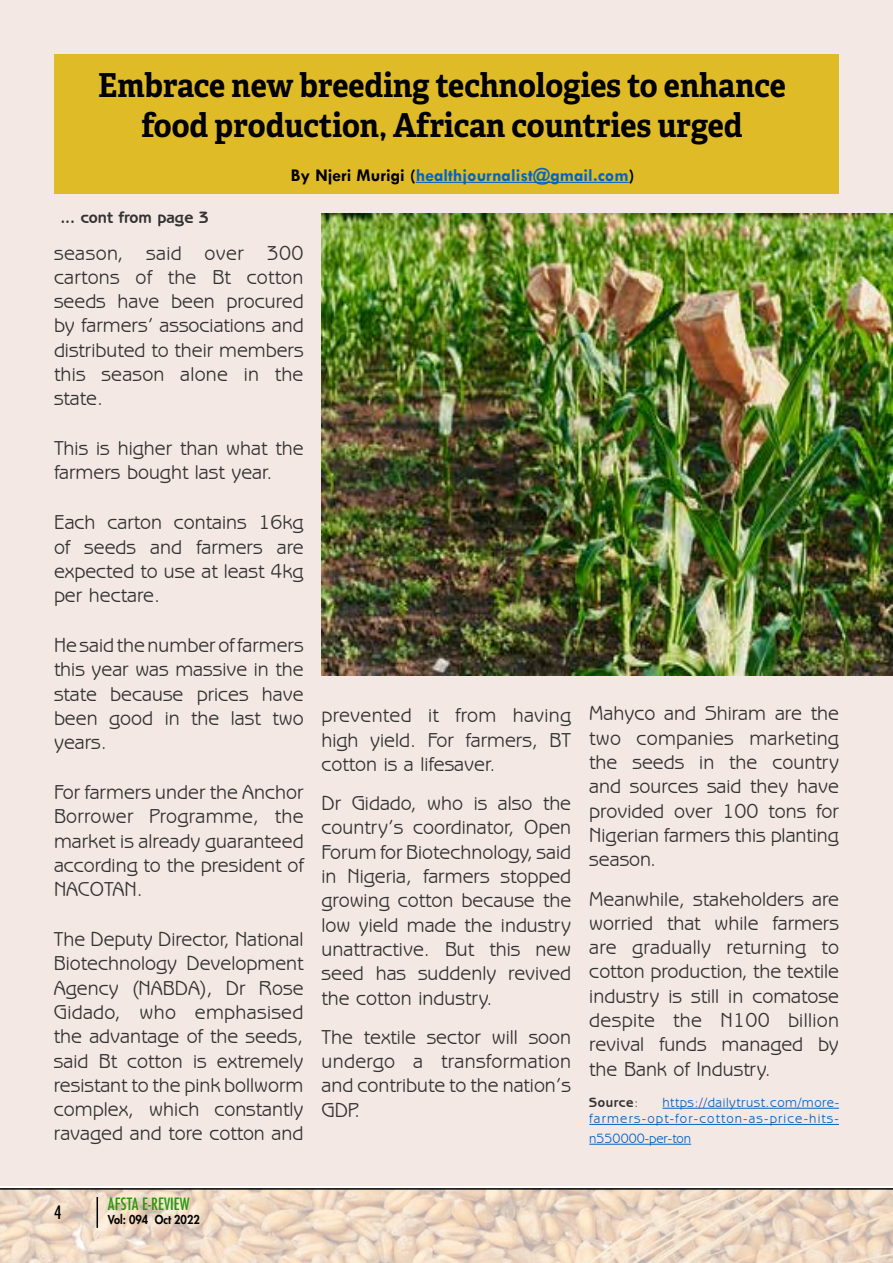
<style>
.page{position:relative;width:893px;height:1263px;background:#fff}
.page>*{position:absolute;margin:0;border:0;box-sizing:border-box;transform-origin:0 0}
.t1{font:700 33px/39.6px "Adelle";color:#000;text-align:center;scale:.93 1}
.t2{font:20.25px/24.3px "Benguiat Gothic IT Cby BT";color:#333;text-align:justify}
.t3{font:700 18px "Tw Cen";color:#0563c1}
.t4{font:500 condensed 18px "Futura";color:#000}
.t5{font:700 16.5px "Benguiat Gothic IT Cby BT";color:#333}
.t6{font:500 condensed 16.5px "Futura";color:#239a09}
.t7{font:13.5px/16.2px "Benguiat Gothic IT Cby BT";letter-spacing:.085em;color:#0563c1;text-align:right}
.t8{font:13.5px "Benguiat Gothic IT Cby BT";color:#0563c1}
.t9{font:700 13.5px "Benguiat Gothic IT Cby BT";letter-spacing:.04em;color:#333}
.t10{font:800 12px "Futura Std";color:#000;scale:.92 1}
.s1{color:#000}
.s2{font-weight:400}
</style>
<div class="page">
<img style="left:0;top:1190px;width:893px;height:73px">
<hr style="left:97px;top:1197px;width:1px;height:31px;background:#000">
<hr style="left:0;top:1188px;width:893px;height:2px;background:#000">
<div style="left:0;top:0;width:893px;height:1186px;background:#f4e8e4"></div>
<hr style="left:662px;top:1108px;width:177px;height:1px;background:#0563c1">
<hr style="left:589px;top:1124px;width:250px;height:1px;background:#0563c1">
<hr style="left:589px;top:1144px;width:102px;height:1px;background:#0563c1">
<div style="left:55px;top:54px;width:784px;height:140px;background:#dfbb27"></div>
<hr style="left:416px;top:182px;width:213px;height:1px;background:#0563c1">
<img style="left:322px;top:214px;width:571px;height:462px">
<h1 class="t1" style="left:98px;top:66px;width:741px">Embrace new breeding technologies to enhance food production, African countries urged</h1>
<p class="t3" style="left:291px;top:165px;width:345px"><span class="s1">By Njeri Murigi (</span>healthjournalist@gmail.com<span class="s1">)</span></p>
<p class="t5" style="left:60px;top:207px;width:150px">... cont from page 3</p>
<p class="t2" style="left:54px;top:240px;width:251px">season, said over 300 cartons of the Bt cotton seeds have been procured by farmers’ associations and distributed to their members this season alone in the state.</p>
<p class="t2" style="left:54px;top:436px;width:251px">This is higher than what the farmers bought last year.</p>
<p class="t2" style="left:54px;top:510px;width:251px">Each carton contains 16kg of seeds and farmers are expected to use at least 4kg per hectare.</p>
<p class="t2" style="left:54px;top:632px;width:251px">He said the number of farmers this year was massive in the state because prices have been good in the last two years.</p>
<p class="t2" style="left:54px;top:779px;width:251px">For farmers under the Anchor Borrower Programme, the market is already guaranteed according to the president of NACOTAN.</p>
<p class="t2" style="left:54px;top:926px;width:251px">The Deputy Director, National Biotechnology Development Agency (NABDA), Dr Rose Gidado, who emphasised the advantage of the seeds, said Bt cotton is extremely resistant to the pink bollworm complex, which constantly ravaged and tore cotton and</p>
<p class="t2" style="left:322px;top:703px;width:251px">prevented it from having high yield. For farmers, BT cotton is a lifesaver.</p>
<p class="t2" style="left:322px;top:791px;width:251px">Dr Gidado, who is also the country’s coordinator, Open Forum for Biotechnology, said in Nigeria, farmers stopped growing cotton because the low yield made the industry unattractive. But this new seed has suddenly revived the cotton industry.</p>
<p class="t2" style="left:322px;top:1024px;width:251px">The textile sector will soon undergo a transformation and contribute to the nation’s GDP.</p>
<p class="t2" style="left:589px;top:701px;width:251px">Mahyco and Shiram are the two companies marketing the seeds in the country and sources said they have provided over 100 tons for Nigerian farmers this planting season.</p>
<p class="t2" style="left:589px;top:886px;width:251px">Meanwhile, stakeholders are worried that while farmers are gradually returning to cotton production, the textile industry is still in comatose despite the N100 billion revival funds managed by the Bank of Industry.</p>
<p class="t9" style="left:589px;top:1094px;width:50px">Source<span class="s2">:</span></p>
<p class="t7" style="left:589px;top:1094px;width:251px">https://dailytrust.com/more&shy;farmers-opt-for-cotton-as-price-hits-</p>
<p class="t8" style="left:589px;top:1130px;width:103px">n550000-per-ton</p>
<p class="t4" style="left:54px;top:1201px;width:9px">4</p>
<p class="t6" style="left:108px;top:1193px;width:83px">AFSTA E-REVIEW</p>
<p class="t10" style="left:108px;top:1212px;width:101px">Vol: 094 Oct 2022</p>
</div>
